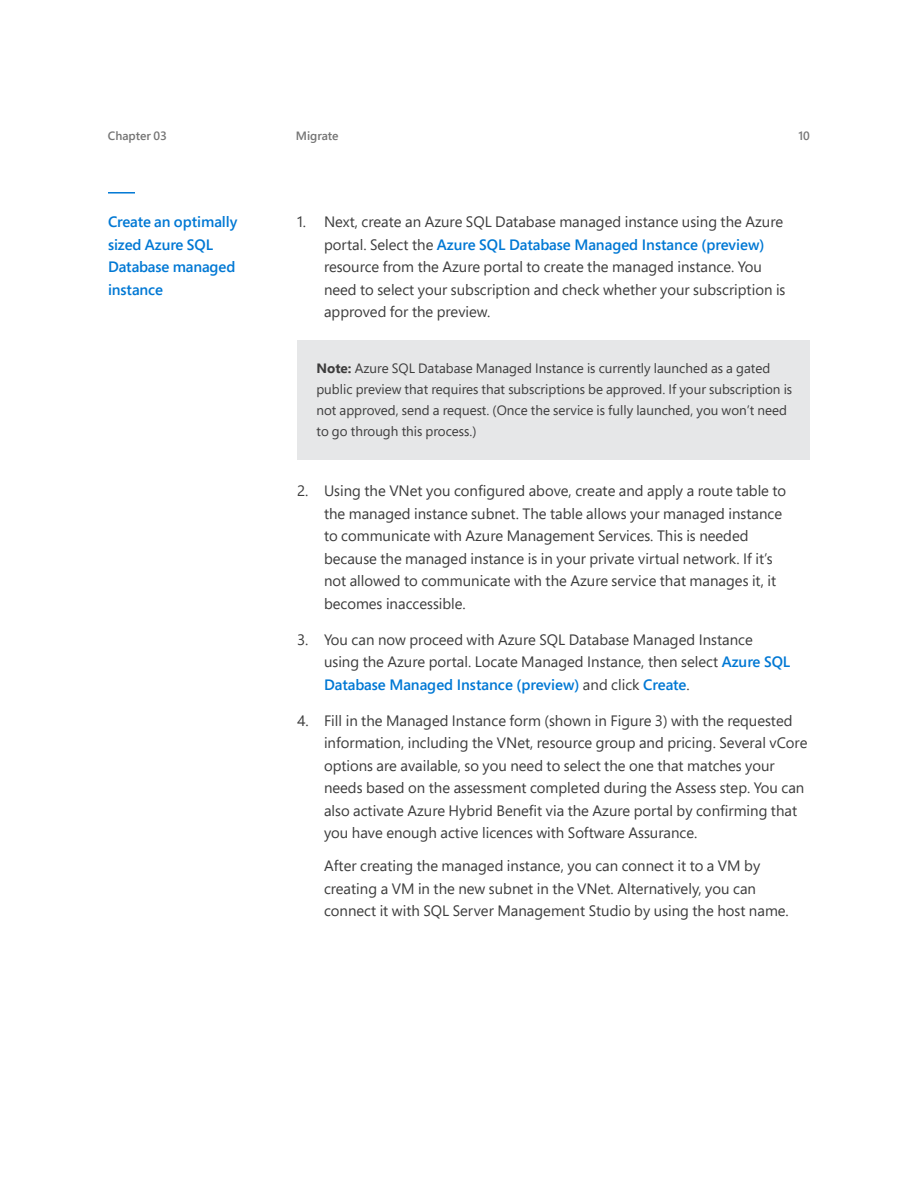
<style>
.page{position:relative;width:918px;height:1188px;background:#fff}
.page>*{position:absolute;margin:0;border:0;box-sizing:border-box;transform-origin:0 0}
.t1{font:15px/22.5px "Segoe Pro";color:#3c3c3c}
.t2{font:600 15px/22.5px "Segoe Pro";letter-spacing:-.005em;color:#0078d4}
.t3{font:13.5px/21px "Segoe Pro";color:#3c3c3c}
.t4{font:600 12px "Segoe Pro";color:#757575}
.s1{font-weight:600;color:#0078d4}
.s2{font-weight:700}
</style>
<div class="page">
<hr style="left:108px;top:192px;width:27px;height:2px;background:#0078d4">
<div style="left:297px;top:340px;width:513px;height:120px;background:#e6e7e8"></div>
<p class="t4" style="left:296px;top:127px;width:44px">Migrate</p>
<p class="t4" style="left:108px;top:127px;width:61px">Chapter 03</p>
<p class="t4" style="left:798px;top:127px;width:13px">10</p>
<p class="t2" style="left:108px;top:210px;width:131px">Create an optimally sized Azure SQL<br>Database managed instance</p>
<p class="t1" style="left:324px;top:210px;width:463px;text-indent:-27px">1. Next, create an Azure SQL Database managed instance using the Azure portal. Select the <span class="s1">Azure SQL Database Managed Instance (preview) </span>resource from the Azure portal to create the managed instance. You need to select your subscription and check whether your subscription is approved for the preview.</p>
<p class="t3" style="left:316px;top:357px;width:477px"><span class="s2">Note:</span> Azure SQL Database Managed Instance is currently launched as a gated public preview that requires that subscriptions be approved. If your subscription is not approved, send a request. (Once the service is fully launched, you won’t need to go through this process.)</p>
<p class="t1" style="left:324px;top:479px;width:464px;text-indent:-27px">2. Using the VNet you configured above, create and apply a route table to the managed instance subnet. The table allows your managed instance to communicate with Azure Management Services. This is needed because the managed instance is in your private virtual network. If it’s not allowed to communicate with the Azure service that manages it, it becomes inaccessible.</p>
<p class="t1" style="left:324px;top:628px;width:468px;text-indent:-27px">3. You can now proceed with Azure SQL Database Managed Instance using the Azure portal. Locate Managed Instance, then select <span class="s1">Azure SQL<br>Database Managed Instance (preview)</span> and click <span class="s1">Create</span>.</p>
<p class="t1" style="left:324px;top:709px;width:485px;text-indent:-27px">4. Fill in the Managed Instance form (shown in Figure 3) with the requested information, including the VNet, resource group and pricing. Several vCore options are available, so you need to select the one that matches your needs based on the assessment completed during the Assess step. You can also activate Azure Hybrid Benefit via the Azure portal by confirming that you have enough active licences with Software Assurance.</p>
<p class="t1" style="left:324px;top:854px;width:466px">After creating the managed instance, you can connect it to a VM by creating a VM in the new subnet in the VNet. Alternatively, you can connect it with SQL Server Management Studio by using the host name.</p>
</div>
